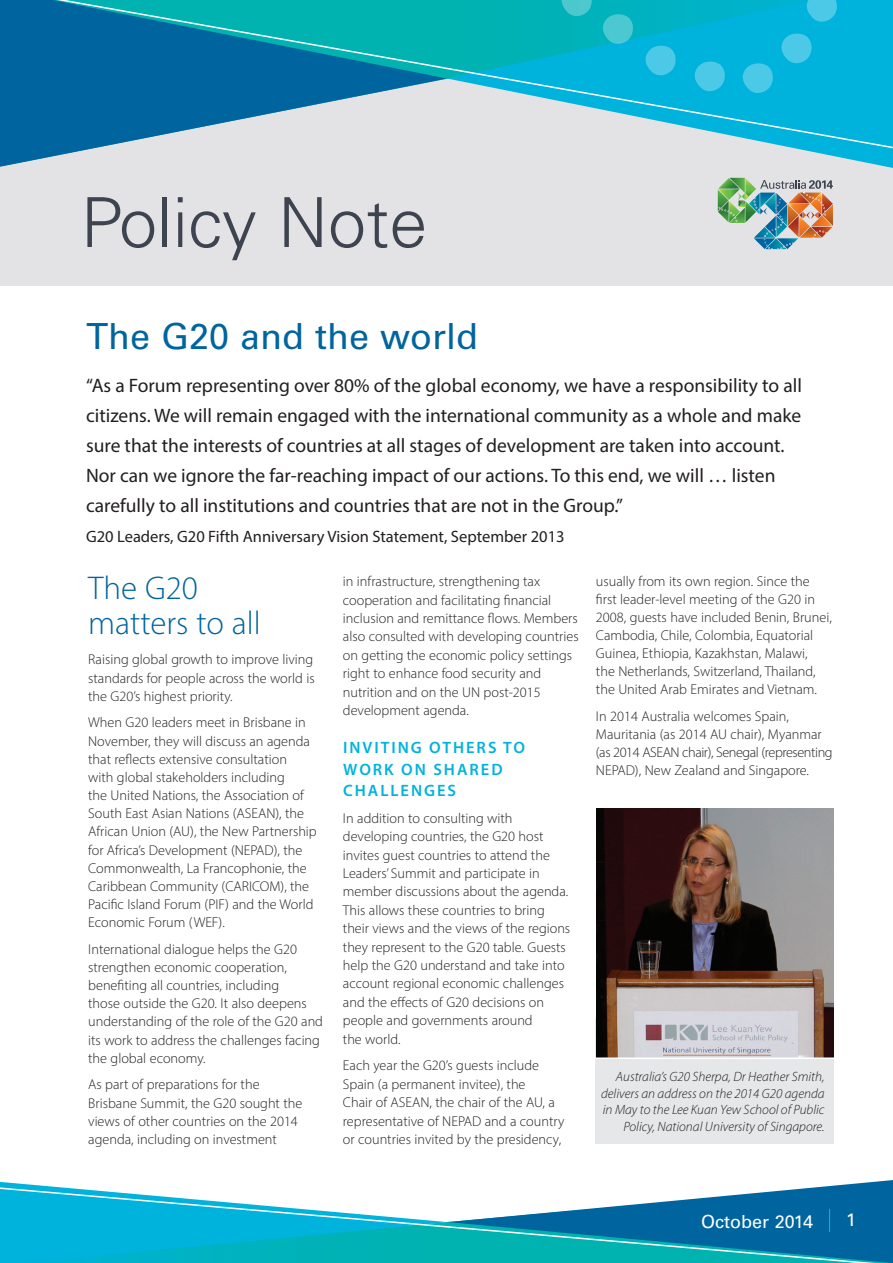
<style>
.page{position:relative;width:893px;height:1263px;background:#fff}
.page>*{position:absolute;margin:0;border:0;box-sizing:border-box;transform-origin:0 0}
.Head_01{font:300 69px "Univers LT Std";color:#3e444f}
.Head_01-2{font:36px "Univers LT Std";color:#00649e}
.Head_01-3{font:300 33px/34.7px "Myriad Pro";color:#00649e}
.t1{font:19.5px/30px "Myriad Pro";color:#231f20}
.t2{font:18px "Univers LT Std";color:#fff}
.t3{font:16.5px "Myriad Pro";color:#231f20}
.Head_02{font:600 16.5px/21.5px "Myriad Pro";letter-spacing:.12em;color:#00b3dc}
.Body_Copy{font:300 14.25px/18.5px "Myriad Pro";color:#231f20}
.Photo_caption{font:italic 300 13.5px/16.5px "Myriad Pro";color:#231f20;text-align:right}
</style>
<div class="page">
<div style="left:595px;top:1018px;width:238px;height:126px;background:#e6e7e9"></div>
<img style="left:596px;top:809px;width:237px;height:248px">
<div style="left:0;top:0;width:893px;height:285px;background:#e3e3e6"></div>
<svg style="left:0;top:153px;width:69px;height:14px"></svg>
<svg style="left:819px;top:153px;width:74px;height:15px"></svg>
<svg style="left:0;top:0;width:893px;height:153px"></svg>
<svg style="left:445px;top:0;width:424px;height:95px"></svg>
<img style="left:718px;top:178px;width:115px;height:72px">
<hr style="left:594px;top:1057px;width:240px;height:2px;background:#fff">
<svg style="left:0;top:1180px;width:893px;height:83px"></svg>
<p class="Head_01" style="left:81px;top:181px;width:349px">Policy Note</p>
<p class="Head_01-2" style="left:86px;top:315px;width:394px">The G20 and the world</p>
<p class="t1" style="left:86px;top:370px;width:717px">“As a Forum representing over 80% of the global economy, we have a responsibility to all citizens. We will remain engaged with the international community as a whole and make sure that the interests of countries at all stages of development are taken into account.<br>Nor can we ignore the far-reaching impact of our actions. To this end, we will … listen carefully to all institutions and countries that are not in the Group.”</p>
<p class="t3" style="left:86px;top:526px;width:480px">G20 Leaders, G20 Fifth Anniversary Vision Statement, September 2013</p>
<p class="Head_01-3" style="left:88px;top:570px;width:174px">The G20 matters to all</p>
<p class="Body_Copy" style="left:88px;top:650px;width:228px;text-align:justify">Raising global growth to improve living standards for people across the world is the G20’s highest priority.</p>
<p class="Body_Copy" style="left:88px;top:713px;width:230px">When G20 leaders meet in Brisbane in November, they will discuss an agenda that reflects extensive consultation<br>with global stakeholders including<br>the United Nations, the Association of South East Asian Nations (ASEAN), the African Union (AU), the New Partnership for Africa’s Development (NEPAD), the Commonwealth, La Francophonie, the Caribbean Community (CARICOM), the Pacific Island Forum (PIF) and the World Economic Forum (WEF).</p>
<p class="Body_Copy" style="left:88px;top:940px;width:236px">International dialogue helps the G20 strengthen economic cooperation, benefiting all countries, including<br>those outside the G20. It also deepens understanding of the role of the G20 and its work to address the challenges facing the global economy.</p>
<p class="Body_Copy" style="left:88px;top:1075px;width:216px">As part of preparations for the Brisbane Summit, the G20 sought the views of other countries on the 2014 agenda, including on investment</p>
<p class="Body_Copy" style="left:343px;top:572px;width:237px">in infrastructure, strengthening tax cooperation and facilitating financial inclusion and remittance flows. Members also consulted with developing countries on getting the economic policy settings right to enhance food security and nutrition and on the UN post-2015 development agenda.</p>
<p class="Head_02" style="left:343px;top:737px;width:183px">INVITING OTHERS TO<br>WORK ON SHARED<br>CHALLENGES</p>
<p class="Body_Copy" style="left:343px;top:809px;width:229px">In addition to consulting with developing countries, the G20 host invites guest countries to attend the Leaders’ Summit and participate in member discussions about the agenda.<br>This allows these countries to bring their views and the views of the regions they represent to the G20 table. Guests help the G20 understand and take into account regional economic challenges and the effects of G20 decisions on people and governments around<br>the world.</p>
<p class="Body_Copy" style="left:343px;top:1056px;width:223px">Each year the G20’s guests include Spain (a permanent invitee), the<br>Chair of ASEAN, the chair of the AU, a representative of NEPAD and a country or countries invited by the presidency,</p>
<p class="Body_Copy" style="left:596px;top:572px;width:237px;line-height:18px">usually from its own region. Since the first leader-level meeting of the G20 in 2008, guests have included Benin, Brunei, Cambodia, Chile, Colombia, Equatorial Guinea, Ethiopia, Kazakhstan, Malawi,<br>the Netherlands, Switzerland, Thailand, the United Arab Emirates and Vietnam.</p>
<p class="Body_Copy" style="left:596px;top:707px;width:238px;line-height:18px">In 2014 Australia welcomes Spain, Mauritania (as 2014 AU chair), Myanmar (as 2014 ASEAN chair), Senegal (representing NEPAD), New Zealand and Singapore.</p>
<p class="Photo_caption" style="left:601px;top:1068px;width:225px">Australia’s G20 Sherpa, Dr Heather Smith, delivers an address on the 2014 G20 agenda in May to the Lee Kuan Yew School of Public Policy, National University of Singapore.</p>
<p class="t2" style="left:701px;top:1210px;width:113px">October 2014</p>
<p class="t2" style="left:846px;top:1209px;width:12px">1</p>
</div>
